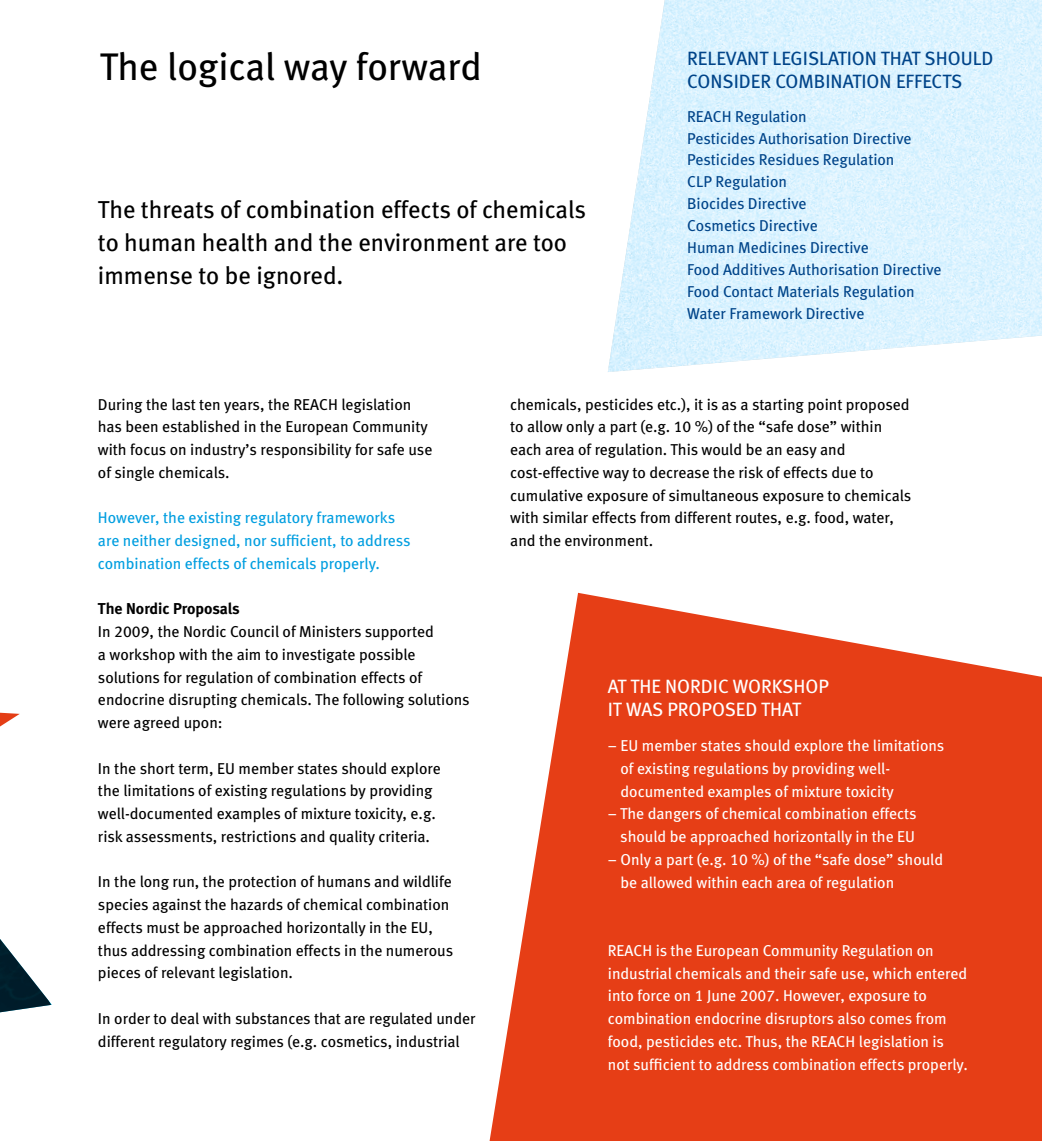
<style>
.page{position:relative;width:1042px;height:1141px;background:#fff}
.page>*{position:absolute;margin:0;border:0;box-sizing:border-box;transform-origin:0 0}
.Rubrik{font:38.5px "Meta Book LF";color:#000}
.MAnchet{font:24.5px/33.2px "Meta Book LF";color:#000}
.BRØD_BOKS{font:19.25px/22.8px "Meta Book LF";color:#004489}
.BRØD_BOKS-2{font:19.25px/22.8px "Meta Book LF";color:#fff}
.Brød{font:15.75px/22.8px "Meta Book LF";color:#000}
.BRØD_BOKS-3{font:15.75px/22.8px "Meta Book LF";color:#fff}
.BRØD_BOKS-4{font:15.75px "Meta Book LF";color:#004489}
.Brød-2{font:15.75px/22.8px "Meta Book LF";color:#009ee0}
.mellem_rubrik{font:15.75px "Meta Bold LF";color:#000}
</style>
<div class="page">
<img style="left:0;top:713px;width:20px;height:13px">
<img style="left:0;top:939px;width:52px;height:73px">
<img style="left:608px;top:0;width:434px;height:372px">
<svg style="left:489px;top:593px;width:553px;height:548px;background:#e95a37"></svg>
<p class="Rubrik" style="left:100px;top:44px;width:383px">The logical way forward</p>
<p class="MAnchet" style="left:98px;top:192px;width:489px">The threats of combination effects of chemicals to human health and the environment are too immense to be ignored.</p>
<p class="BRØD_BOKS" style="left:687px;top:46px;width:308px">RELEVANT LEGISLATION THAT SHOULD<br>CONSIDER COMBINATION EFFECTS</p>
<p class="BRØD_BOKS-4" style="left:687px;top:107px;width:121px">REACH Regulation</p>
<p class="BRØD_BOKS-4" style="left:687px;top:129px;width:226px">Pesticides Authorisation Directive</p>
<p class="BRØD_BOKS-4" style="left:687px;top:151px;width:209px">Pesticides Residues Regulation</p>
<p class="BRØD_BOKS-4" style="left:687px;top:173px;width:101px">CLP Regulation</p>
<p class="BRØD_BOKS-4" style="left:687px;top:194px;width:121px">Biocides Directive</p>
<p class="BRØD_BOKS-4" style="left:687px;top:216px;width:132px">Cosmetics Directive</p>
<p class="BRØD_BOKS-4" style="left:687px;top:238px;width:183px">Human Medicines Directive</p>
<p class="BRØD_BOKS-4" style="left:687px;top:260px;width:256px">Food Additives Authorisation Directive</p>
<p class="BRØD_BOKS-4" style="left:687px;top:282px;width:229px">Food Contact Materials Regulation</p>
<p class="BRØD_BOKS-4" style="left:687px;top:304px;width:179px">Water Framework Directive</p>
<p class="Brød" style="left:98px;top:392px;width:336px">During the last ten years, the REACH legislation has been established in the European Community with focus on industry’s responsibility for safe use of single chemicals.</p>
<p class="Brød-2" style="left:98px;top:506px;width:314px">However, the existing regulatory frameworks are neither designed, nor sufficient, to address combination effects of chemicals properly.</p>
<p class="mellem_rubrik" style="left:98px;top:599px;width:143px">The Nordic Proposals</p>
<p class="Brød" style="left:98px;top:620px;width:373px">In 2009, the Nordic Council of Ministers supported<br>a workshop with the aim to investigate possible solutions for regulation of combination effects of endocrine disrupting chemicals. The following solutions were agreed upon:</p>
<p class="Brød" style="left:98px;top:756px;width:344px">In the short term, EU member states should explore the limitations of existing regulations by providing well-documented examples of mixture toxicity, e.g. risk assessments, restrictions and quality criteria.</p>
<p class="Brød" style="left:98px;top:870px;width:357px">In the long run, the protection of humans and wildlife species against the hazards of chemical combination effects must be approached horizontally in the EU, thus addressing combination effects in the numerous pieces of relevant legislation.</p>
<p class="Brød" style="left:98px;top:1007px;width:379px">In order to deal with substances that are regulated under different regulatory regimes (e.g. cosmetics, industrial</p>
<p class="Brød" style="left:510px;top:392px;width:402px">chemicals, pesticides etc.), it is as a starting point proposed to allow only a part (e.g. 10 %) of the “safe dose” within each area of regulation. This would be an easy and cost-effective way to decrease the risk of effects due to cumulative exposure of simultaneous exposure to chemicals with similar effects from different routes, e.g. food, water, and the environment.</p>
<p class="BRØD_BOKS-2" style="left:608px;top:675px;width:223px">AT THE NORDIC WORKSHOP<br>IT WAS PROPOSED THAT</p>
<p class="BRØD_BOKS-3" style="left:620px;top:734px;width:325px;text-indent:-13px">– EU member states should explore the limitations of existing regulations by providing well&shy;documented examples of mixture toxicity</p>
<p class="BRØD_BOKS-3" style="left:608px;top:802px;width:310px;text-align:right">– The dangers of chemical combination effects should be approached horizontally in the EU</p>
<p class="BRØD_BOKS-3" style="left:620px;top:848px;width:324px;text-indent:-13px">– Only a part (e.g. 10 %) of the “safe dose” should be allowed within each area of regulation</p>
<p class="BRØD_BOKS-3" style="left:608px;top:939px;width:361px">REACH is the European Community Regulation on industrial chemicals and their safe use, which entered into force on 1 June 2007. However, exposure to combination endocrine disruptors also comes from food, pesticides etc. Thus, the REACH legislation is not sufficient to address combination effects properly.</p>
</div>
